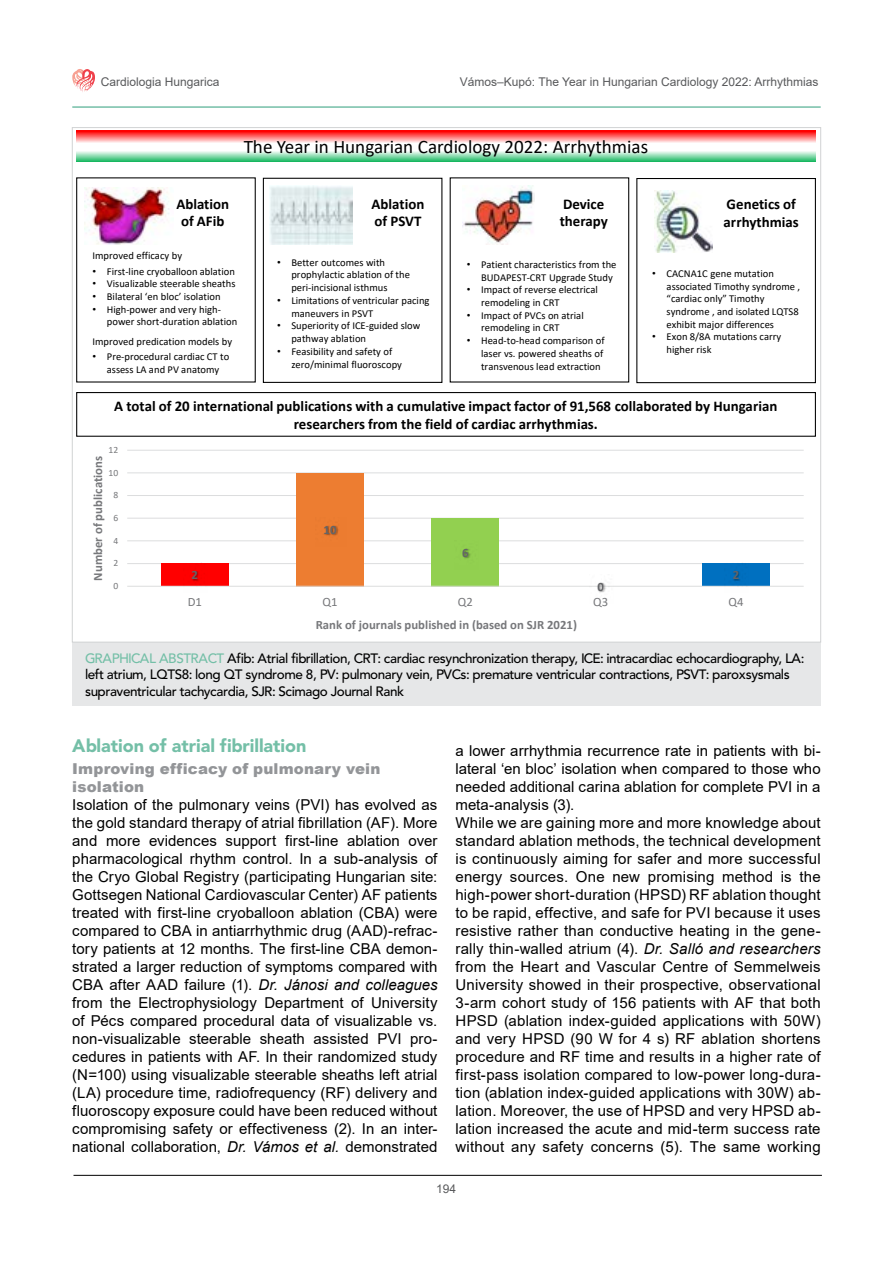
<style>
.page{position:relative;width:893px;height:1263px;background:#fff}
.page>*{position:absolute;margin:0;border:0;box-sizing:border-box;transform-origin:0 0}
.t1{font:19.05px "Calibri";color:#000}
.t2{font:18px "Avenir Blk PFL";color:#74bfa7}
.t3{font:15px/18px "Arial";letter-spacing:.01em;color:#000;text-align:justify}
.t4{font:900 15px/18px "Arial";letter-spacing:.01em;color:#939598}
.t5{font:700 14.85px/17.9px "Calibri";color:#000}
.t6{font:13.5px/16.5px "Avenir Md PFL";color:#000}
.t7{font:700 12.75px "Calibri";letter-spacing:.005em;color:#77787b}
.t8{font:12.75px "Calibri";letter-spacing:-.005em;color:#77787b}
.t9{font:700 12.75px "Calibri";color:#636467}
.t10{font:12px "Arial";color:#58595b}
.t11{font:10.5px/12.8px "Calibri";color:#000}
.t12{font:9.6px "Calibri";color:#77787b}
.s1{font-family:"Arial"}
.s2{color:#74bfa7}
.s3{font-style:italic}
</style>
<div class="page">
<hr style="left:74px;top:1175px;width:748px;height:1px;background:#000">
<svg style="left:72px;top:69px;width:23px;height:23px"></svg>
<hr style="left:72px;top:106px;width:749px;height:2px;background:#74bfa7">
<div style="left:72px;top:642px;width:749px;height:64px;background:#e6e7e8"></div>
<svg style="left:77px;top:131px;width:738px;height:31px"></svg>
<div style="left:76px;top:177px;width:180px;height:205px;border:1px solid #000"></div>
<div style="left:263px;top:178px;width:179px;height:205px;border:1px solid #000"></div>
<img style="left:269px;top:186px;width:83px;height:59px">
<div style="left:636px;top:178px;width:180px;height:205px;border:1px solid #000"></div>
<img style="left:654px;top:191px;width:59px;height:62px">
<div style="left:76px;top:392px;width:740px;height:45px;border:1px solid #000"></div>
<img style="left:462px;top:186px;width:73px;height:58px">
<hr style="left:127px;top:563px;width:677px;height:1px;background:#dcddde">
<hr style="left:127px;top:540px;width:677px;height:1px;background:#dcddde">
<hr style="left:127px;top:518px;width:677px;height:1px;background:#dcddde">
<hr style="left:127px;top:495px;width:677px;height:1px;background:#dcddde">
<hr style="left:127px;top:472px;width:677px;height:1px;background:#dcddde">
<hr style="left:127px;top:450px;width:677px;height:1px;background:#dcddde">
<div style="left:161px;top:564px;width:68px;height:22px;background:#f00"></div>
<div style="left:432px;top:518px;width:67px;height:68px;background:#92d050"></div>
<div style="left:702px;top:564px;width:68px;height:22px;background:#0070c0"></div>
<div style="left:296px;top:473px;width:68px;height:113px;background:#ed7d31"></div>
<hr style="left:127px;top:586px;width:677px;height:1px;background:#dcddde">
<img style="left:183px;top:563px;width:25px;height:23px">
<img style="left:324px;top:525px;width:15px;height:11px">
<img style="left:463px;top:548px;width:8px;height:11px">
<img style="left:597px;top:582px;width:9px;height:11px">
<img style="left:724px;top:563px;width:25px;height:23px">
<img style="left:85px;top:188px;width:84px;height:57px">
<p class="t10" style="left:101px;top:74px;width:120px">Cardiologia Hungarica</p>
<p class="t10" style="left:460px;top:74px;width:360px">Vámos–Kupó: The Year in Hungarian Cardiology 2022: Arrhythmias</p>
<p class="t1" style="left:244px;top:133px;width:406px">The Year in Hungarian Cardiology 2022: Arrhythmias</p>
<p class="t5" style="left:176px;top:195px;width:54px;text-align:center">Ablation of AFib</p>
<p class="t11" style="left:92px;top:248px;width:91px">Improved efficacy by</p>
<p class="t11" style="left:92px;top:264px;width:144px"><span class="s1">•</span> First-line cryoballoon ablation</p>
<p class="t11" style="left:92px;top:277px;width:145px"><span class="s1">•</span> Visualizable steerable sheaths</p>
<p class="t11" style="left:92px;top:290px;width:130px"><span class="s1">•</span> Bilateral ‘en bloc’ isolation</p>
<p class="t11" style="left:107px;top:303px;width:132px;text-indent:-14px"><span class="s1">•</span> High-power and very high&shy;power short-duration ablation</p>
<p class="t11" style="left:92px;top:334px;width:141px">Improved predication models by</p>
<p class="t11" style="left:92px;top:350px;width:138px;text-align:center"><span class="s1">•</span> Pre-procedural cardiac CT to assess LA and PV anatomy</p>
<p class="t5" style="left:371px;top:195px;width:54px">Ablation of PSVT</p>
<p class="t11" style="left:291px;top:256px;width:120px;text-indent:-14px"><span class="s1">•</span> Better outcomes with prophylactic ablation of the peri-incisional isthmus</p>
<p class="t11" style="left:291px;top:294px;width:140px;text-indent:-14px"><span class="s1">•</span> Limitations of ventricular pacing maneuvers in PSVT</p>
<p class="t11" style="left:291px;top:319px;width:131px;text-indent:-14px"><span class="s1">•</span> Superiority of ICE-guided slow pathway ablation</p>
<p class="t11" style="left:291px;top:345px;width:112px;text-indent:-14px"><span class="s1">•</span> Feasibility and safety of zero/minimal fluoroscopy</p>
<p class="t5" style="left:560px;top:195px;width:50px">Device therapy</p>
<p class="t11" style="left:481px;top:258px;width:137px;text-indent:-14px"><span class="s1">•</span> Patient characteristics from the<br>BUDAPEST-CRT Upgrade Study</p>
<p class="t11" style="left:481px;top:283px;width:118px;text-indent:-14px"><span class="s1">•</span> Impact of reverse electrical remodeling in CRT</p>
<p class="t11" style="left:481px;top:309px;width:104px;text-indent:-14px"><span class="s1">•</span> Impact of PVCs on atrial remodeling in CRT</p>
<p class="t11" style="left:481px;top:334px;width:125px;text-indent:-14px"><span class="s1">•</span> Head-to-head comparison of laser vs. powered sheaths of transvenous lead extraction</p>
<p class="t5" style="left:724px;top:195px;width:77px">Genetics of arrhythmias</p>
<p class="t11" style="left:667px;top:267px;width:135px;text-indent:-14px"><span class="s1">•</span> CACNA1C gene mutation associated Timothy syndrome , “cardiac only” Timothy syndrome , and isolated LQTS8 exhibit major differences</p>
<p class="t11" style="left:667px;top:330px;width:116px;text-indent:-14px"><span class="s1">•</span> Exon 8/8A mutations carry higher risk</p>
<p class="t5" style="left:114px;top:397px;width:665px;text-align:center">A total of 20 international publications with a cumulative impact factor of 91,568 collaborated by Hungarian researchers from the field of cardiac arrhythmias.</p>
<p class="t12" style="left:109px;top:443px;width:11px">12</p>
<p class="t7" style="left:89px;top:580px;width:126px;rotate:-90deg">Number of publications</p>
<p class="t12" style="left:109px;top:466px;width:11px">10</p>
<p class="t12" style="left:113px;top:488px;width:6px">8</p>
<p class="t12" style="left:113px;top:511px;width:6px">6</p>
<p class="t12" style="left:113px;top:534px;width:6px">4</p>
<p class="t12" style="left:113px;top:556px;width:6px">2</p>
<p class="t12" style="left:113px;top:579px;width:6px">0</p>
<p class="t9" style="left:192px;top:566px;width:8px">2</p>
<p class="t9" style="left:324px;top:521px;width:14px">10</p>
<p class="t9" style="left:462px;top:543px;width:8px">6</p>
<p class="t9" style="left:597px;top:577px;width:8px">0</p>
<p class="t9" style="left:733px;top:566px;width:8px">2</p>
<p class="t8" style="left:188px;top:593px;width:16px">D1</p>
<p class="t8" style="left:323px;top:593px;width:16px">Q1</p>
<p class="t8" style="left:458px;top:593px;width:16px">Q2</p>
<p class="t8" style="left:593px;top:593px;width:16px">Q3</p>
<p class="t8" style="left:728px;top:593px;width:16px">Q4</p>
<p class="t7" style="left:316px;top:615px;width:263px">Rank of journals published in (based on SJR 2021)</p>
<p class="t6" style="left:85px;top:650px;width:720px"><span class="s2">GRAPHICAL ABSTRACT</span> Afib: Atrial fibrillation, CRT: cardiac resynchronization therapy, ICE: intracardiac echocardiography, LA: left atrium, LQTS8: long QT syndrome 8, PV: pulmonary vein, PVCs: premature ventricular contractions, PSVT: paroxsysmals supraventricular tachycardia, SJR: Scimago Journal Rank</p>
<p class="t2" style="left:72px;top:735px;width:235px">Ablation of atrial fibrillation</p>
<p class="t4" style="left:72px;top:759px;width:310px">Improving efficacy of pulmonary vein isolation</p>
<p class="t3" style="left:72px;top:796px;width:367px">Isolation of the pulmonary veins (PVI) has evolved as the gold standard therapy of atrial fibrillation (AF). More and more evidences support first-line ablation over pharmacological rhythm control. In a sub-analysis of the Cryo Global Registry (participating Hungarian site:<br>Gottsegen National Cardiovascular Center) AF patients treated with first-line cryoballoon ablation (CBA) were compared to CBA in antiarrhythmic drug (AAD)-refrac&shy;tory patients at 12 months. The first-line CBA demon&shy;strated a larger reduction of symptoms compared with CBA after AAD failure (1). <span class="s3">Dr. Jánosi and colleagues </span>from the Electrophysiology Department of University of Pécs compared procedural data of visualizable vs. non-visualizable steerable sheath assisted PVI pro&shy;cedures in patients with AF. In their randomized study (N=100) using visualizable steerable sheaths left atrial (LA) procedure time, radiofrequency (RF) delivery and fluoroscopy exposure could have been reduced without compromising safety or effectiveness (2). In an inter&shy;national collaboration, <span class="s3">Dr. Vámos et al.</span> demonstrated</p>
<p class="t3" style="left:455px;top:742px;width:367px;text-align:left">a lower arrhythmia recurrence rate in patients with bi&shy;lateral ‘en bloc’ isolation when compared to those who needed additional carina ablation for complete PVI in a meta-analysis (3).<br>While we are gaining more and more knowledge about standard ablation methods, the technical development is continuously aiming for safer and more successful energy sources. One new promising method is the high-power short-duration (HPSD) RF ablation thought to be rapid, effective, and safe for PVI because it uses resistive rather than conductive heating in the gene&shy;rally thin-walled atrium (4). <span class="s3">Dr. Salló and researchers </span>from the Heart and Vascular Centre of Semmelweis University showed in their prospective, observational 3-arm cohort study of 156 patients with AF that both HPSD (ablation index-guided applications with 50W) and very HPSD (90 W for 4 s) RF ablation shortens procedure and RF time and results in a higher rate of first-pass isolation compared to low-power long-dura&shy;tion (ablation index-guided applications with 30W) ab&shy;lation. Moreover, the use of HPSD and very HPSD ab&shy;lation increased the acute and mid-term success rate without any safety concerns (5). The same working</p>
<p class="t10" style="left:436px;top:1180px;width:22px">194</p>
</div>
